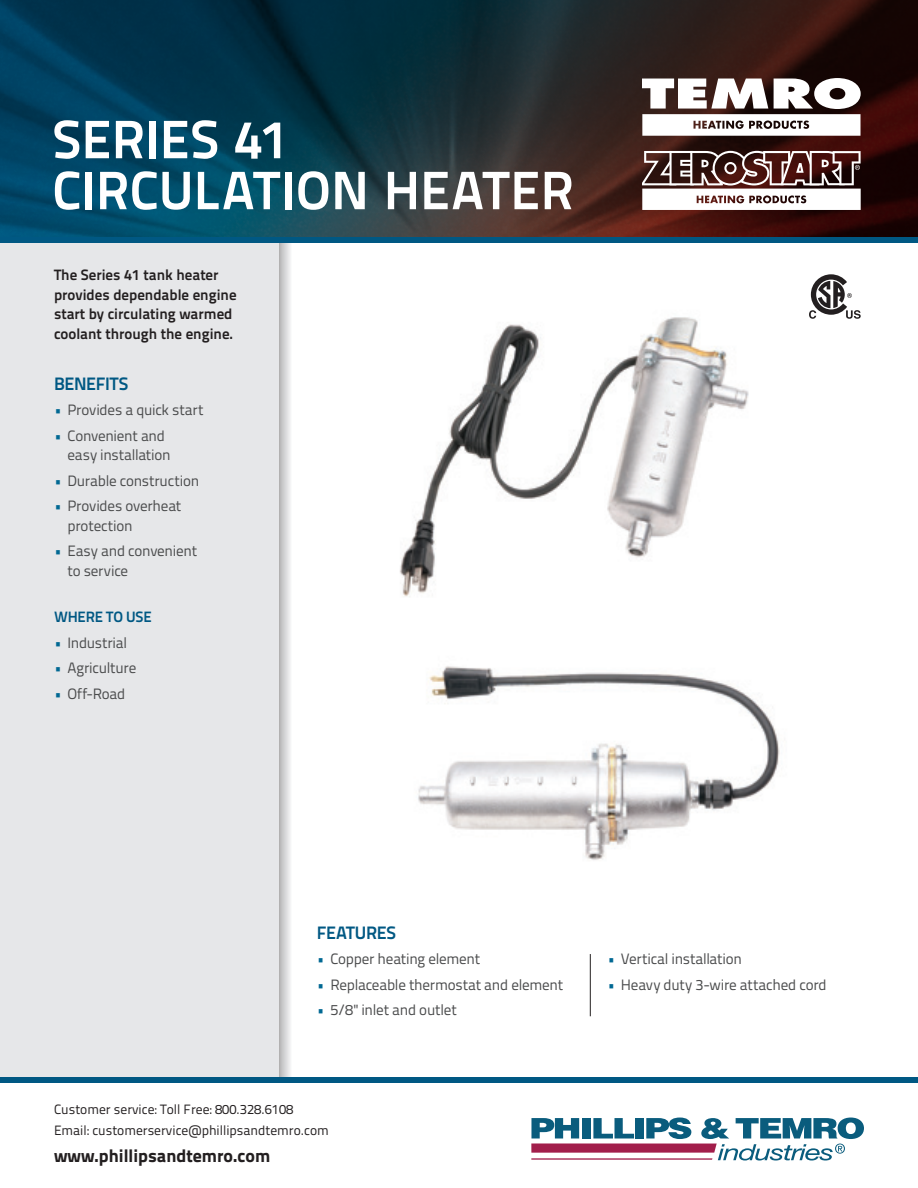
<style>
.page{position:relative;width:918px;height:1188px;background:#fff}
.page>*{position:absolute;margin:0;border:0;box-sizing:border-box;transform-origin:0 0}
.t1{font:700 54px/51px "Titillium Text 22 L";letter-spacing:.005em;color:#fff}
.t2{font:800 18px "Titillium Text 22 L";color:#231f20}
.t3{font:700 18px "Titillium Text 22 L";letter-spacing:-.025em;color:#005883}
.t4{font:15px/19.5px "Titillium Text 22 L";letter-spacing:-.015em;color:#4b4c4d}
.t5{font:700 15px/19.5px "Titillium Text 22 L";color:#231f20}
.t6{font:700 15px "Titillium Text 22 L";letter-spacing:-.015em;color:#005883}
.t7{font:13.5px/21px "Titillium Text 22 L";color:#231f20}
.s1{color:#006893}
.s2{font-family:"Myriad Pro"}
</style>
<div class="page">
<svg style="left:279px;top:243px;width:12px;height:834px;background:#d1d1d2"></svg>
<div style="left:0;top:243px;width:279px;height:834px;background:#e6e7e9"></div>
<img style="left:0;top:0;width:918px;height:237px">
<svg style="left:642px;top:151px;width:219px;height:59px"></svg>
<hr style="left:590px;top:954px;width:1px;height:62px;background:#231f20">
<svg style="left:531px;top:1118px;width:333px;height:43px"></svg>
<hr style="left:531px;top:1158px;width:181px;height:2px;background:#a21e4b">
<div style="left:0;top:1077px;width:918px;height:6px;background:#005883"></div>
<div style="left:0;top:237px;width:918px;height:6px;background:#005883"></div>
<svg style="left:642px;top:78px;width:219px;height:58px"></svg>
<svg style="left:809px;top:274px;width:52px;height:45px"></svg>
<img style="left:400px;top:317px;width:349px;height:280px">
<img style="left:418px;top:666px;width:362px;height:194px">
<h1 class="t1" style="left:52px;top:111px;width:523px">SERIES 41<br>CIRCULATION HEATER</h1>
<p class="t5" style="left:54px;top:264px;width:184px">The Series 41 tank heater provides dependable engine start by circulating warmed coolant through the engine.</p>
<p class="t3" style="left:54px;top:370px;width:76px">BENEFITS</p>
<p class="t4" style="left:54px;top:400px;width:151px"><span class="s1">•</span> Provides a quick start</p>
<p class="t4" style="left:68px;top:425px;width:105px;text-indent:-14px"><span class="s1">•</span> Convenient and easy installation</p>
<p class="t4" style="left:54px;top:470px;width:147px"><span class="s1">•</span> Durable construction</p>
<p class="t4" style="left:68px;top:496px;width:115px;text-indent:-14px"><span class="s1">•</span> Provides overheat protection</p>
<p class="t4" style="left:68px;top:541px;width:131px;text-indent:-14px"><span class="s1">•</span> Easy and convenient to service</p>
<p class="t6" style="left:54px;top:606px;width:99px">WHERE TO USE</p>
<p class="t4" style="left:54px;top:632px;width:75px"><span class="s1">•</span> Industrial</p>
<p class="t4" style="left:54px;top:658px;width:84px"><span class="s1">•</span> Agriculture</p>
<p class="t4" style="left:54px;top:683px;width:73px"><span class="s1">•</span> Off-Road</p>
<p class="t3" style="left:317px;top:918px;width:81px">FEATURES</p>
<p class="t4" style="left:317px;top:948px;width:165px"><span class="s1">•</span> Copper heating element</p>
<p class="t4" style="left:317px;top:974px;width:248px"><span class="s1">•</span> Replaceable thermostat and element</p>
<p class="t4" style="left:317px;top:999px;width:141px"><span class="s1">•</span> 5/8<span class="s2">"</span> inlet and outlet</p>
<p class="t7" style="left:54px;top:1098px;width:276px">Customer service: Toll Free: 800.328.6108<br>Email: customerservice@phillipsandtemro.com</p>
<p class="t2" style="left:54px;top:1141px;width:218px">www.phillipsandtemro.com</p>
<p class="t4" style="left:607px;top:948px;width:136px"><span class="s1">•</span> Vertical installation</p>
<p class="t4" style="left:607px;top:974px;width:221px"><span class="s1">•</span> Heavy duty 3-wire attached cord</p>
</div>
